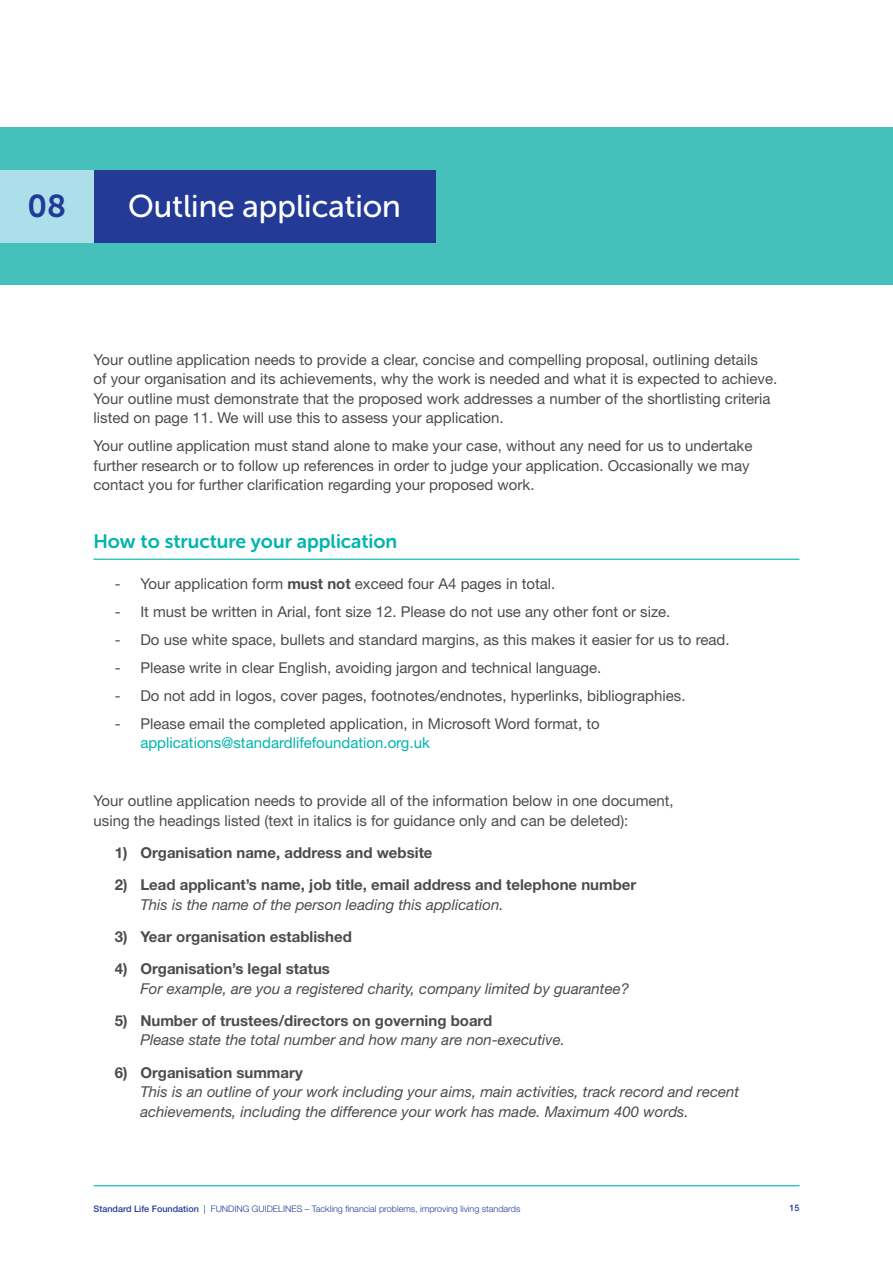
<style>
.page{position:relative;width:893px;height:1263px;background:#fff}
.page>*{position:absolute;margin:0;border:0;box-sizing:border-box;transform-origin:0 0}
.t1{font:31.5px "Museo Sans Rounded 500";color:#fff}
.t2{font:31.5px "Museo Sans Rounded 700";color:#233b96}
.t3{font:19.5px "Museo Sans Rounded 700";color:#00b5ae}
.t4{font:15px/19.5px "Helvetica Neue";color:#4b4c4d}
.t5{font:italic 15px/19.5px "Helvetica Neue";color:#4b4c4d}
.t6{font:700 15px "Helvetica Neue";color:#4b4c4d}
.t7{font:15px "Helvetica Neue";color:#00b5ae}
.t8{font:300 9px "Helvetica Neue";color:#233b96}
.t9{font:500 9px "Helvetica Neue";color:#233b96}
.s1{font-weight:700}
.s2{font-weight:500}
.s3{font-weight:400}
</style>
<div class="page">
<hr style="left:94px;top:1185px;width:705px;height:1px;background:#00b5ae">
<div style="left:0;top:128px;width:893px;height:157px;background:#45c0bb"></div>
<div style="left:0;top:170px;width:94px;height:72px;background:#addfeb"></div>
<div style="left:94px;top:170px;width:341px;height:72px;background:#233b96"></div>
<hr style="left:94px;top:559px;width:705px;height:1px;background:#00b5ae">
<h1 class="t2" style="left:27px;top:195px;width:40px">08</h1>
<h1 class="t1" style="left:128px;top:195px;width:274px">Outline application</h1>
<p class="t4" style="left:94px;top:352px;width:685px">Your outline application needs to provide a clear, concise and compelling proposal, outlining details<br>of your organisation and its achievements, why the work is needed and what it is expected to achieve.<br>Your outline must demonstrate that the proposed work addresses a number of the shortlisting criteria listed on page 11. We will use this to assess your application.</p>
<p class="t4" style="left:94px;top:438px;width:660px">Your outline application must stand alone to make your case, without any need for us to undertake further research or to follow up references in order to judge your application. Occasionally we may contact you for further clarification regarding your proposed work.</p>
<h2 class="t3" style="left:94px;top:534px;width:305px">How to structure your application</h2>
<p class="t4" style="left:115px;top:576px;width:442px">- Your application form <span class="s1">must not</span> exceed four A4 pages in total.</p>
<p class="t4" style="left:115px;top:604px;width:557px">- It must be written in Arial, font size 12. Please do not use any other font or size.</p>
<p class="t4" style="left:115px;top:632px;width:616px">- Do use white space, bullets and standard margins, as this makes it easier for us to read.</p>
<p class="t4" style="left:115px;top:660px;width:488px">- Please write in clear English, avoiding jargon and technical language.</p>
<p class="t4" style="left:115px;top:688px;width:572px">- Do not add in logos, cover pages, footnotes/endnotes, hyperlinks, bibliographies.</p>
<p class="t4" style="left:115px;top:716px;width:486px">- Please email the completed application, in Microsoft Word format, to</p>
<p class="t7" style="left:140px;top:738px;width:291px">applications@standardlifefoundation.org.uk</p>
<p class="t4" style="left:94px;top:793px;width:582px">Your outline application needs to provide all of the information below in one document, using the headings listed (text in italics is for guidance only and can be deleted):</p>
<p class="t6" style="left:115px;top:847px;width:319px">1) Organisation name, address and website</p>
<p class="t6" style="left:115px;top:879px;width:523px">2) Lead applicant’s name, job title, email address and telephone number</p>
<p class="t5" style="left:140px;top:896px;width:365px">This is the name of the person leading this application.</p>
<p class="t6" style="left:115px;top:931px;width:239px">3) Year organisation established</p>
<p class="t6" style="left:115px;top:963px;width:217px">4) Organisation’s legal status</p>
<p class="t5" style="left:140px;top:980px;width:490px">For example, are you a registered charity, company limited by guarantee?</p>
<p class="t6" style="left:115px;top:1015px;width:379px">5) Number of trustees/directors on governing board</p>
<p class="t5" style="left:140px;top:1032px;width:426px">Please state the total number and how many are non-executive.</p>
<p class="t6" style="left:115px;top:1067px;width:189px">6) Organisation summary</p>
<p class="t5" style="left:140px;top:1084px;width:600px">This is an outline of your work including your aims, main activities, track record and recent achievements, including the difference your work has made. Maximum 400 words.</p>
<p class="t8" style="left:94px;top:1205px;width:428px"><span class="s2">Standard Life Foundation</span> <span class="s3">|</span> FUNDING GUIDELINES – Tackling financial problems, improving living standards</p>
<p class="t9" style="left:789px;top:1205px;width:12px">15</p>
</div>
